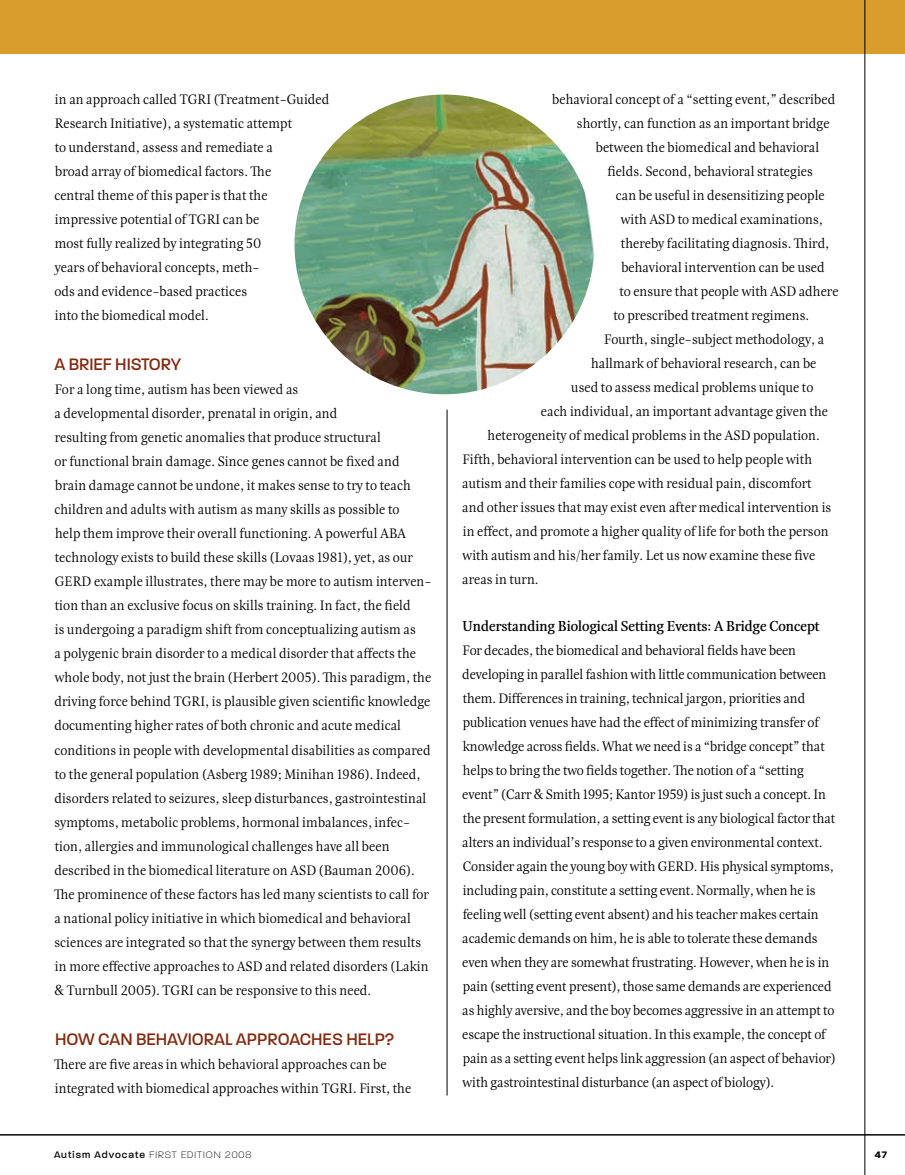
<style>
.page{position:relative;width:905px;height:1175px;background:#fff}
.page>*{position:absolute;margin:0;border:0;box-sizing:border-box;transform-origin:0 0}
.t1{font:500 22.5px "Paralucent";color:#84270c;scale:.95 1}
.t2{font:700 15px "Esta Pro";color:#000;scale:.95 1}
.t3{font:14.25px/24px "Esta Pro";color:#000;scale:.95 1}
.t4{font:200 12.75px "Paralucent";letter-spacing:.08em;color:#000}
.t5{font:700 12.75px "Paralucent";color:#000}
.s1{font-weight:500}
</style>
<div class="page">
<div style="left:0;top:0;width:904px;height:54px;background:#d89d2c"></div>
<hr style="left:446px;top:410px;width:1px;height:685px;background:#000">
<img style="left:294px;top:94px;width:300px;height:300px;border-radius:150px">
<hr style="left:0;top:1134px;width:904px;height:1px;background:#000">
<hr style="left:864px;top:0;width:1px;height:1174px;background:#000">
<p class="t3" style="left:54px;top:88px;width:291px;text-indent:159px">(Treatment-Guided Research Initiative), a systematic attempt<br>to understand, assess and remediate a<br>broad array of biomedical factors. The<br>central theme of this paper is that the impressive potential of TGRI</p>
<p class="t3" style="left:55px;top:88px;width:149px">in an approach called TGRI</p>
<p class="t3" style="left:54px;top:208px;width:219px;text-indent:168px">can be most fully realized by integrating 50 years of behavioral concepts, meth&shy;ods and evidence-based practices into the biomedical model.</p>
<h1 class="t1" style="left:54px;top:352px;width:135px">A Brief History</h1>
<p class="t3" style="left:54px;top:378px;width:379px">For a long time, autism has been viewed as<br>a developmental disorder, prenatal in origin, and<br>resulting from genetic anomalies that produce structural<br>or functional brain damage. Since genes cannot be fixed and brain damage cannot be undone, it makes sense to try to teach children and adults with autism as many skills as possible to help them improve their overall functioning. A powerful ABA technology exists to build these skills (Lovaas 1981), yet, as our GER</p>
<p class="t3" style="left:54px;top:570px;width:399px;text-indent:28px">D example illustrates, there may be more to autism interven&shy;tion than an exclusive focus on skills training. In fact, the field<br>is undergoing a paradigm shift from conceptualizing autism as<br>a polygenic brain disorder to a medical disorder that affects the whole body, not just the brain (Herbert 2005). This paradigm, the driving force behind TGRI , is plausible given scientific knowledge documenting higher rates of both chronic and acute medical conditions in people with developmental disabilities as compared to the general population (Asberg 1989; Minihan 1986). Indeed, disorders related to seizures, sleep disturbances, gastrointestinal symptoms, metabolic problems, hormonal imbalances, infec&shy;tion, allergies and immunological challenges have all been described in the biomedical literature on ASD (Bauman 2006).<br>The prominence of these factors has led many scientists to call for a national policy initiative in which biomedical and behavioral sciences are integrated so that the synergy between them results in more effective approaches to ASD and related disorders (Lakin &amp; Turnbull 2005). TGRI</p>
<p class="t3" style="left:197px;top:978px;width:185px">can be responsive to this need.</p>
<h1 class="t1" style="left:55px;top:1026px;width:358px">How Can Behavioral Approaches Help?</h1>
<p class="t3" style="left:54px;top:1052px;width:377px">There are five areas in which behavioral approaches can be integrated with biomedical approaches within TGRI . First, the</p>
<p class="t3" style="left:552px;top:88px;width:299px">behavioral concept of a “setting event,” described</p>
<p class="t3" style="left:577px;top:112px;width:267px">shortly, can function as an important bridge</p>
<p class="t3" style="left:596px;top:136px;width:237px">between the biomedical and behavioral</p>
<p class="t3" style="left:607px;top:160px;width:218px">fields. Second, behavioral strategies</p>
<p class="t3" style="left:616px;top:184px;width:221px">can be useful in desensitizing people</p>
<p class="t3" style="left:620px;top:208px;width:214px">with ASD to medical examinations,</p>
<p class="t3" style="left:621px;top:232px;width:221px">thereby facilitating diagnosis. Third,</p>
<p class="t3" style="left:621px;top:256px;width:216px">behavioral intervention can be used</p>
<p class="t3" style="left:619px;top:280px;width:232px">to ensure that people with ASD adhere</p>
<p class="t3" style="left:613px;top:304px;width:208px">to prescribed treatment regimens.</p>
<p class="t3" style="left:604px;top:328px;width:233px">Fourth, single-subject methodology, a</p>
<p class="t3" style="left:591px;top:352px;width:239px">hallmark of behavioral research, can be</p>
<p class="t3" style="left:571px;top:376px;width:256px">used to assess medical problems unique to</p>
<p class="t3" style="left:541px;top:400px;width:304px">each individual, an important advantage given the</p>
<p class="t3" style="left:487px;top:424px;width:351px">heterogeneity of medical problems in the ASD population.</p>
<p class="t3" style="left:462px;top:448px;width:369px">Fifth, behavioral intervention can be used to help people with</p>
<p class="t3" style="left:462px;top:472px;width:369px">autism and their families cope with residual pain, discomfort</p>
<p class="t3" style="left:462px;top:496px;width:390px">and other issues that may exist even after medical intervention is</p>
<p class="t3" style="left:463px;top:520px;width:386px">in effect, and promote a higher quality of life for both the person</p>
<p class="t3" style="left:462px;top:544px;width:373px">with autism and his/her family. Let us now examine these five</p>
<p class="t3" style="left:462px;top:568px;width:82px">areas in turn.</p>
<p class="t2" style="left:462px;top:616px;width:377px">Understanding Biological Setting Events: A Bridge Concept</p>
<p class="t3" style="left:462px;top:638px;width:394px">For decades, the biomedical and behavioral fields have been developing in parallel fashion with little communication between them. Differences in training, technical jargon, priorities and publication venues have had the effect of minimizing transfer of knowledge across fields. What we need is a “bridge concept” that helps to bring the two fields together. The notion of a “setting event” (Carr &amp; Smith 1995; Kantor 1959) is just such a concept. In the present formulation, a setting event is any biological factor that alters an individual’s response to a given environmental context.<br>Consider again the young boy with GERD. His physical symptoms, including pain, constitute a setting event. Normally, when he is feeling well (setting event absent) and his teacher makes certain academic demands on him, he is able to tolerate these demands even when they are somewhat frustrating. However, when he is in pain (setting event present), those same demands are experienced as highly aversive, and the boy becomes aggressive in an attempt to escape the instructional situation. In this example, the concept of pain as a setting event helps link aggression (an aspect of behavior) with gastrointestinal disturbance (an aspect of biology).</p>
<p class="t4" style="left:54px;top:1147px;width:199px"><span class="s1">Autism Advocate</span> FIRST EDITION 2008</p>
<p class="t5" style="left:874px;top:1147px;width:14px">47</p>
</div>
